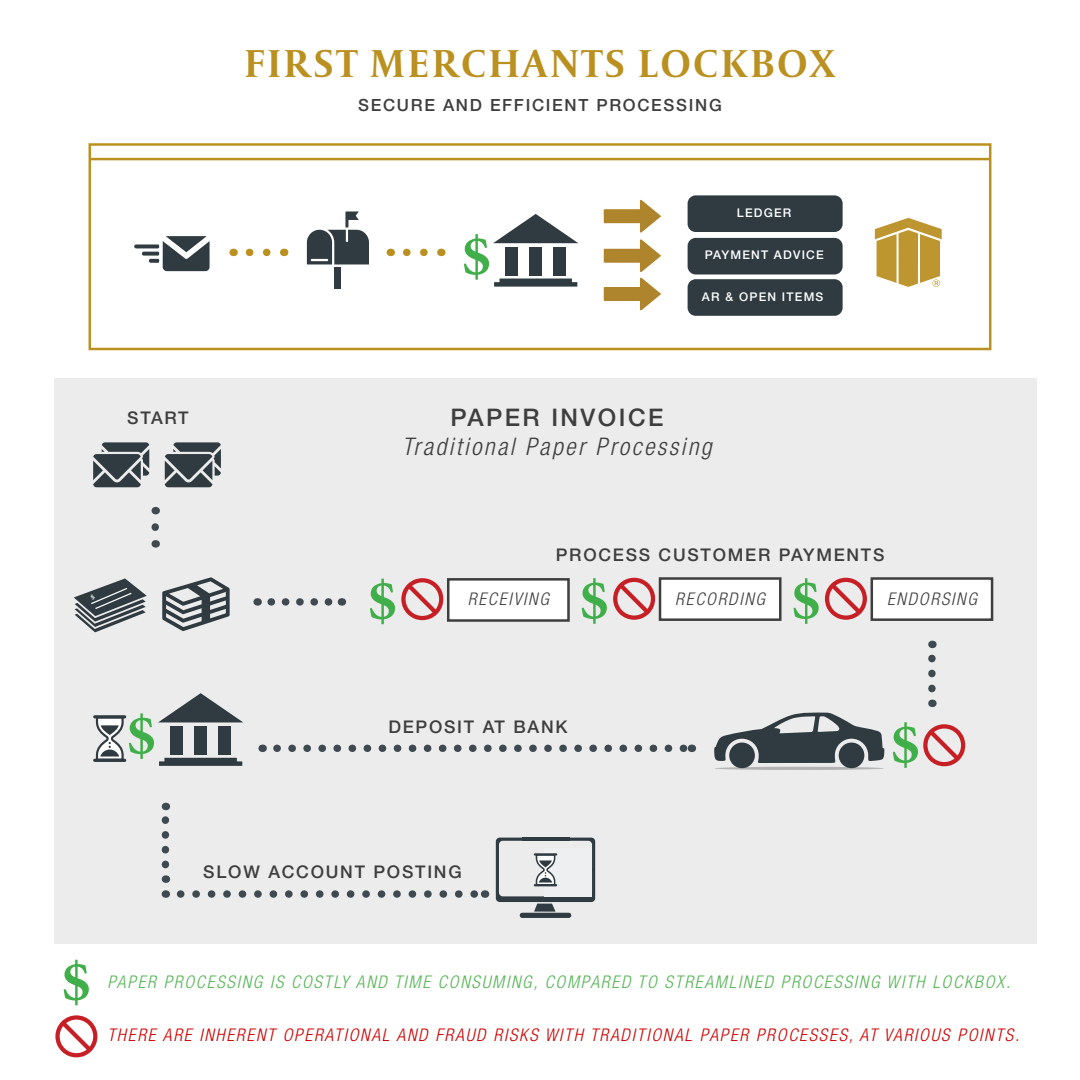
<style>
.page{position:relative;width:1080px;height:1080px;background:#fff}
.page>*{position:absolute;margin:0;border:0;box-sizing:border-box;transform-origin:0 0}
.t1{font:700 60px "Minion Pro";color:#40ae49}
.t2{font:700 41px "Capitolium 2";letter-spacing:.07em;color:#ba9121}
.t3{font:italic 300 condensed 24.25px "Helvetica Neue LT Std";letter-spacing:.1em;color:#3e3e3f}
.t4{font:500 24.25px "Helvetica Neue LT Std";letter-spacing:.1em;color:#3e3e3f}
.t5{font:italic 300 condensed 17.5px "Helvetica Neue LT Std";letter-spacing:.1em;color:#c00}
.t6{font:italic 300 condensed 17.5px "Helvetica Neue LT Std";letter-spacing:.1em;color:#56b455}
.t7{font:500 17.5px "Helvetica Neue LT Std";letter-spacing:.1em;color:#3e3e3f}
.t8{font:italic 300 condensed 17.5px "Helvetica Neue LT Std";letter-spacing:.1em;color:#3e3e3f}
.t9{font:500 16.75px "Helvetica Neue LT Std";letter-spacing:.1em;color:#3e3e3f}
.t10{font:500 12px "Helvetica Neue LT Std";letter-spacing:.1em;color:#fff}
</style>
<div class="page">
<div style="left:54px;top:378px;width:983px;height:565px;background:#ececec"></div>
<div style="left:89px;top:143px;width:902px;height:207px;border:2px solid #ba9121"></div>
<div style="left:447px;top:578px;width:123px;height:44px;background:#fff;border:2px solid #3e3e3f"></div>
<div style="left:659px;top:577px;width:123px;height:44px;background:#fff;border:2px solid #3e3e3f"></div>
<div style="left:871px;top:577px;width:122px;height:44px;background:#fff;border:2px solid #3e3e3f"></div>
<hr style="left:89px;top:158px;width:902px;height:2px;background:#ba9121">
<svg style="left:307px;top:211px;width:62px;height:53px"></svg>
<div style="left:335px;top:267px;width:6px;height:22px;background:#2f3b41"></div>
<svg style="left:604px;top:200px;width:57px;height:32px"></svg>
<svg style="left:604px;top:239px;width:57px;height:71px"></svg>
<svg style="left:134px;top:236px;width:76px;height:35px"></svg>
<svg style="left:493px;top:214px;width:85px;height:29px"></svg>
<div style="left:505px;top:247px;width:13px;height:29px;background:#2f3b41"></div>
<div style="left:529px;top:247px;width:13px;height:29px;background:#2f3b41"></div>
<div style="left:553px;top:247px;width:13px;height:29px;background:#2f3b41"></div>
<svg style="left:494px;top:279px;width:83px;height:8px"></svg>
<div style="left:688px;top:195px;width:155px;height:37px;background:#2f3b41;border-radius:8px"></div>
<div style="left:688px;top:238px;width:155px;height:36px;background:#2f3b41;border-radius:8px"></div>
<div style="left:688px;top:279px;width:155px;height:37px;background:#2f3b41;border-radius:8px"></div>
<svg style="left:245px;top:249px;width:22px;height:7px"></svg>
<svg style="left:403px;top:249px;width:21px;height:7px"></svg>
<svg style="left:151px;top:507px;width:8px;height:20px"></svg>
<svg style="left:162px;top:803px;width:7px;height:62px"></svg>
<svg style="left:928px;top:641px;width:8px;height:48px"></svg>
<svg style="left:271px;top:598px;width:62px;height:8px"></svg>
<svg style="left:181px;top:890px;width:296px;height:8px"></svg>
<svg style="left:277px;top:745px;width:407px;height:7px"></svg>
<svg style="left:401px;top:578px;width:42px;height:42px"></svg>
<svg style="left:613px;top:578px;width:42px;height:42px"></svg>
<svg style="left:825px;top:578px;width:42px;height:42px"></svg>
<hr style="left:715px;top:767px;width:169px;height:3px;background:#b3b3b3;border-radius:50%">
<svg style="left:714px;top:712px;width:171px;height:56px"></svg>
<svg style="left:923px;top:724px;width:42px;height:42px"></svg>
<svg style="left:162px;top:577px;width:68px;height:54px"></svg>
<svg style="left:55px;top:1015px;width:42px;height:42px"></svg>
<svg style="left:875px;top:218px;width:67px;height:69px"></svg>
<svg style="left:165px;top:442px;width:56px;height:45px"></svg>
<svg style="left:93px;top:442px;width:56px;height:45px"></svg>
<svg style="left:159px;top:693px;width:84px;height:29px"></svg>
<div style="left:170px;top:727px;width:13px;height:28px;background:#2f3b41"></div>
<div style="left:194px;top:727px;width:13px;height:28px;background:#2f3b41"></div>
<div style="left:218px;top:727px;width:13px;height:28px;background:#2f3b41"></div>
<svg style="left:159px;top:758px;width:83px;height:8px"></svg>
<svg style="left:95px;top:715px;width:30px;height:47px"></svg>
<div style="left:520px;top:913px;width:51px;height:5px;background:#303c42;border-radius:3px"></div>
<svg style="left:496px;top:838px;width:99px;height:74px"></svg>
<svg style="left:74px;top:578px;width:73px;height:54px"></svg>
<p class="t2" style="left:245px;top:36px;width:593px">FIRST MERCHANTS LOCKBOX</p>
<p class="t9" style="left:358px;top:95px;width:365px">SECURE AND EFFICIENT PROCESSING</p>
<p class="t1" style="left:461px;top:214px;width:31px">$</p>
<p class="t10" style="left:737px;top:205px;width:56px">LEDGER</p>
<p class="t10" style="left:705px;top:248px;width:121px">PAYMENT ADVICE</p>
<p class="t10" style="left:702px;top:289px;width:123px">AR &amp; OPEN ITEMS</p>
<p class="t7" style="left:127px;top:407px;width:63px">START</p>
<p class="t1" style="left:126px;top:693px;width:31px">$</p>
<p class="t4" style="left:451px;top:403px;width:214px">PAPER INVOICE</p>
<p class="t3" style="left:402px;top:433px;width:311px">Traditional Paper Processing</p>
<p class="t7" style="left:556px;top:544px;width:330px">PROCESS CUSTOMER PAYMENTS</p>
<p class="t1" style="left:367px;top:559px;width:31px">$</p>
<p class="t1" style="left:579px;top:558px;width:31px">$</p>
<p class="t1" style="left:791px;top:558px;width:31px">$</p>
<p class="t8" style="left:468px;top:589px;width:82px">RECEIVING</p>
<p class="t8" style="left:675px;top:589px;width:91px">RECORDING</p>
<p class="t8" style="left:887px;top:589px;width:91px">ENDORSING</p>
<p class="t7" style="left:388px;top:717px;width:181px">DEPOSIT AT BANK</p>
<p class="t1" style="left:890px;top:702px;width:31px">$</p>
<p class="t7" style="left:203px;top:862px;width:260px">SLOW ACCOUNT POSTING</p>
<p class="t1" style="left:61px;top:940px;width:31px">$</p>
<p class="t6" style="left:107px;top:972px;width:904px">PAPER PROCESSING IS COSTLY AND TIME CONSUMING, COMPARED TO STREAMLINED PROCESSING WITH LOCKBOX.</p>
<p class="t5" style="left:107px;top:1025px;width:913px">THERE ARE INHERENT OPERATIONAL AND FRAUD RISKS WITH TRADITIONAL PAPER PROCESSES, AT VARIOUS POINTS.</p>
</div>
